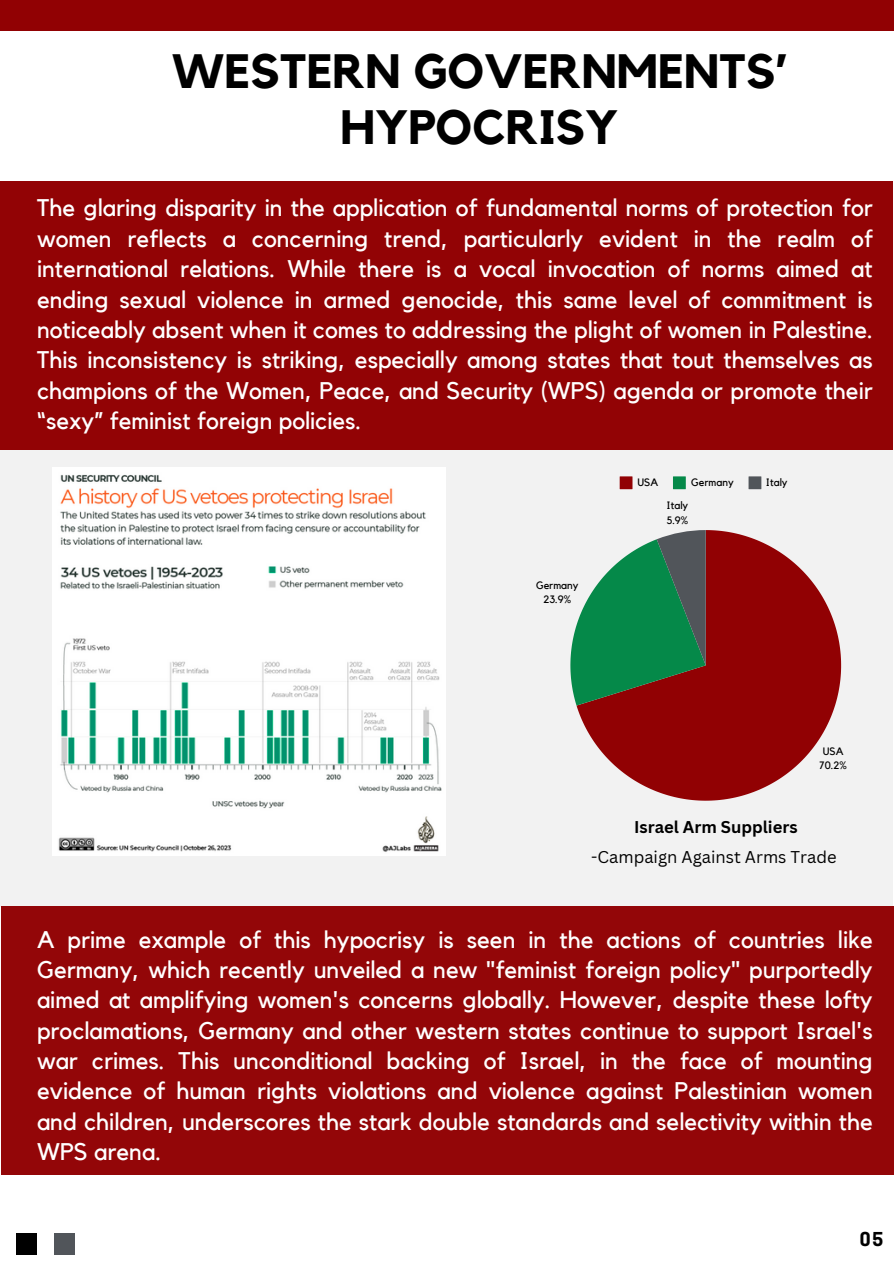
<style>
.page{position:relative;width:894px;height:1264px;background:#fff}
.page>*{position:absolute;margin:0;border:0;box-sizing:border-box;transform-origin:0 0}
.t1{font:700 48px/56.2px "Kollektif";color:#000;text-align:center}
.t2{font:24px/30.3px "Kollektif";color:#fff;text-align:justify}
.t3{font:700 18px "Cooper Hewitt";color:#000}
.t4{font:16.65px "Canva Sans";color:#000}
.t5{font:700 16.65px "Canva Sans";color:#000}
.t6{font:10.65px/13.6px "Kollektif";color:#000}
</style>
<div class="page">
<div style="left:0;top:449px;width:892px;height:457px;background:#f2f2f2"></div>
<div style="left:0;top:0;width:893px;height:31px;background:#910103"></div>
<svg style="left:1px;top:1174px;width:137px;height:81px"></svg>
<img style="left:52px;top:467px;width:393px;height:388px">
<div style="left:54px;top:1233px;width:20px;height:22px;background:#51555a"></div>
<div style="left:17px;top:1233px;width:20px;height:22px;background:#000"></div>
<div style="left:1px;top:906px;width:892px;height:268px;background:#910103"></div>
<div style="left:0;top:181px;width:892px;height:268px;background:#910103"></div>
<svg style="left:619px;top:476px;width:13px;height:13px"></svg>
<svg style="left:673px;top:476px;width:12px;height:13px"></svg>
<svg style="left:748px;top:476px;width:13px;height:13px"></svg>
<svg style="left:576px;top:530px;width:264px;height:270px;fill:#910103"></svg>
<svg style="left:570px;top:530px;width:135px;height:175px"></svg>
<h1 class="t1" style="left:172px;top:45px;width:617px">WESTERN GOVERNMENTS’<br>HYPOCRISY</h1>
<p class="t2" style="left:37px;top:194px;width:837px">The glaring disparity in the application of fundamental norms of protection for women reflects a concerning trend, particularly evident in the realm of international relations. While there is a vocal invocation of norms aimed at ending sexual violence in armed genocide, this same level of commitment is noticeably absent when it comes to addressing the plight of women in Palestine.<br>This inconsistency is striking, especially among states that tout themselves as champions of the Women, Peace, and Security (WPS) agenda or promote their “sexy” feminist foreign policies.</p>
<p class="t6" style="left:637px;top:475px;width:22px">USA</p>
<p class="t6" style="left:691px;top:475px;width:44px">Germany</p>
<p class="t6" style="left:765px;top:475px;width:23px">Italy</p>
<p class="t6" style="left:536px;top:578px;width:44px;line-height:14.5px;text-align:center">Germany<br>23.9%</p>
<p class="t6" style="left:666px;top:498px;width:23px;line-height:14.7px">Italy<br>5.9%</p>
<p class="t6" style="left:819px;top:745px;width:29px">USA<br>70.2%</p>
<p class="t5" style="left:634px;top:815px;width:165px">Israel Arm Suppliers</p>
<p class="t4" style="left:591px;top:844px;width:247px">-Campaign Against Arms Trade</p>
<p class="t2" style="left:37px;top:924px;width:837px">A prime example of this hypocrisy is seen in the actions of countries like Germany, which recently unveiled a new "feminist foreign policy" purportedly aimed at amplifying women's concerns globally. However, despite these lofty proclamations, Germany and other western states continue to support Israel's war crimes. This unconditional backing of Israel, in the face of mounting evidence of human rights violations and violence against Palestinian women and children, underscores the stark double standards and selectivity within the WPS arena.</p>
<p class="t3" style="left:859px;top:1232px;width:25px">05</p>
</div>
